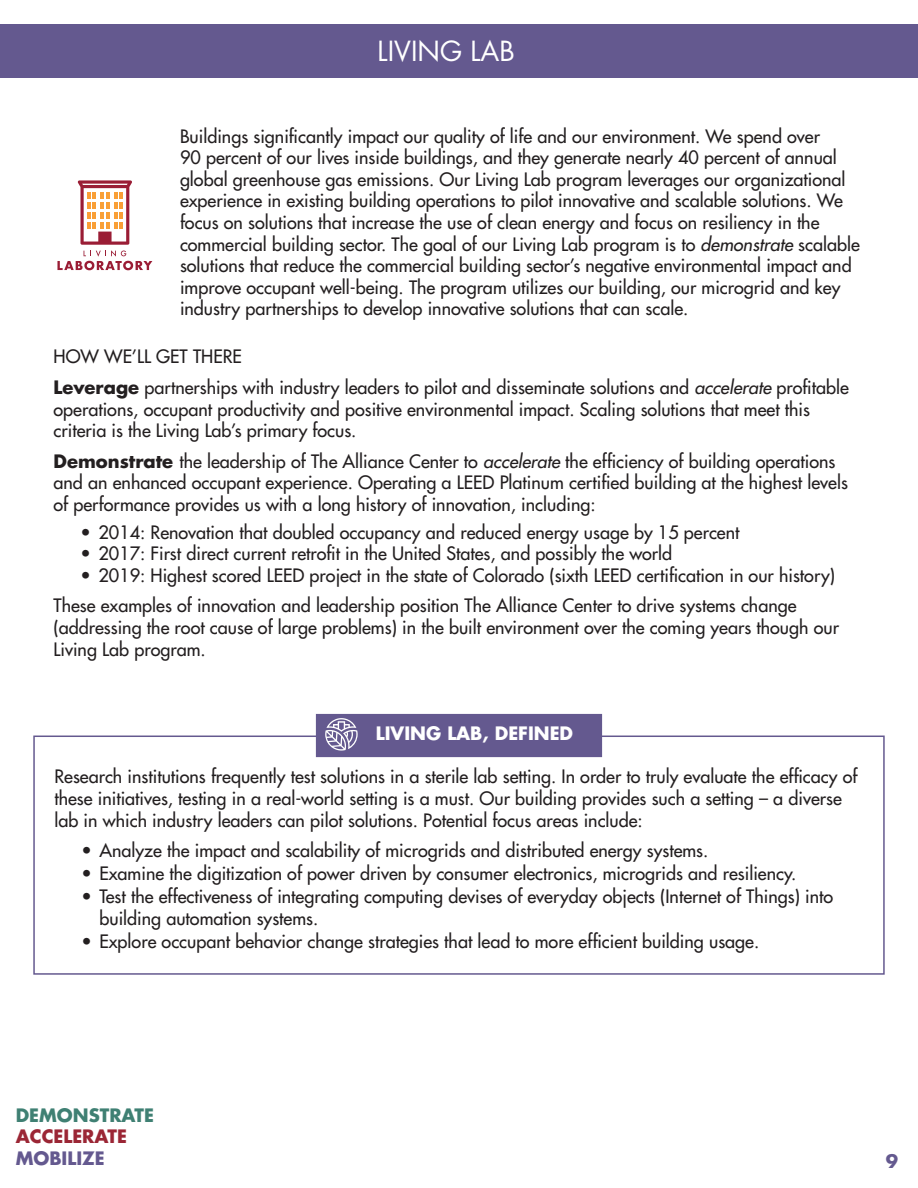
<style>
.page{position:relative;width:918px;height:1188px;background:#fff}
.page>*{position:absolute;margin:0;border:0;box-sizing:border-box;transform-origin:0 0}
.t1{font:27px "Futura Std";color:#fff}
.t2{font:500 18px/21.6px "Futura Std";color:#231f20}
.t3{font:700 18px "Futura Std";color:#fff}
.t4{font:700 18px "Futura Std";color:#3f8073}
.t5{font:700 18px "Futura Std";color:#9b2635}
.t6{font:700 18px "Futura Std";color:#64598f}
.s1{font-style:italic}
.s2{font-weight:700}
</style>
<div class="page">
<div style="left:0;top:24px;width:918px;height:54px;background:#64598f"></div>
<div style="left:33px;top:736px;width:852px;height:239px;border:2px solid #64598f"></div>
<div style="left:316px;top:714px;width:286px;height:43px;background:#64598f"></div>
<svg style="left:325px;top:718px;width:33px;height:33px"></svg>
<svg style="left:57px;top:180px;width:95px;height:90px"></svg>
<p class="t1" style="left:378px;top:34px;width:139px">LIVING LAB</p>
<p class="t2" style="left:180px;top:125px;width:681px">Buildings significantly impact our quality of life and our environment. We spend over<br>90 percent of our lives inside buildings, and they generate nearly 40 percent of annual global greenhouse gas emissions. Our Living Lab program leverages our organizational experience in existing building operations to pilot innovative and scalable solutions. We focus on solutions that increase the use of clean energy and focus on resiliency in the commercial building sector. The goal of our Living Lab program is to <span class="s1">demonstrate</span> scalable solutions that reduce the commercial building sector’s negative environmental impact and improve occupant well-being. The program utilizes our building, our microgrid and key industry partnerships to develop innovative solutions that can scale.</p>
<p class="t2" style="left:54px;top:346px;width:190px">HOW WE’LL GET THERE</p>
<p class="t2" style="left:54px;top:377px;width:797px"><span class="s2">Leverage</span> partnerships with industry leaders to pilot and disseminate solutions and <span class="s1">accelerate</span> profitable operations, occupant productivity and positive environmental impact. Scaling solutions that meet this criteria is the Living Lab’s primary focus.</p>
<p class="t2" style="left:54px;top:450px;width:796px"><span class="s2">Demonstrate</span> the leadership of The Alliance Center to <span class="s1">accelerate</span> the efficiency of building operations and an enhanced occupant experience. Operating a LEED Platinum certified building at the highest levels of performance provides us with a long history of innovation, including:</p>
<p class="t2" style="left:81px;top:521px;width:660px">• 2014: Renovation that doubled occupancy and reduced energy usage by 15 percent</p>
<p class="t2" style="left:81px;top:543px;width:593px">• 2017: First direct current retrofit in the United States, and possibly the world</p>
<p class="t2" style="left:81px;top:564px;width:756px">• 2019: Highest scored LEED project in the state of Colorado (sixth LEED certification in our history)</p>
<p class="t2" style="left:54px;top:595px;width:787px">These examples of innovation and leadership position The Alliance Center to drive systems change (addressing the root cause of large problems) in the built environment over the coming years though our<br>Living Lab program.</p>
<p class="t3" style="left:376px;top:721px;width:199px">LIVING LAB, DEFINED</p>
<p class="t2" style="left:54px;top:766px;width:805px">Research institutions frequently test solutions in a sterile lab setting. In order to truly evaluate the efficacy of these initiatives, testing in a real-world setting is a must. Our building provides such a setting – a diverse lab in which industry leaders can pilot solutions. Potential focus areas include:</p>
<p class="t2" style="left:81px;top:840px;width:628px">• Analyze the impact and scalability of microgrids and distributed energy systems.</p>
<p class="t2" style="left:81px;top:863px;width:717px">• Examine the digitization of power driven by consumer electronics, microgrids and resiliency.</p>
<p class="t2" style="left:99px;top:886px;width:735px;text-indent:-18px">• Test the effectiveness of integrating computing devises of everyday objects (Internet of Things) into building automation systems.</p>
<p class="t2" style="left:81px;top:931px;width:679px">• Explore occupant behavior change strategies that lead to more efficient building usage.</p>
<p class="t4" style="left:16px;top:1103px;width:140px">DEMONSTRATE</p>
<p class="t5" style="left:16px;top:1125px;width:113px">ACCELERATE</p>
<p class="t6" style="left:16px;top:1146px;width:91px">MOBILIZE</p>
<p class="t6" style="left:886px;top:1150px;width:14px">9</p>
</div>
